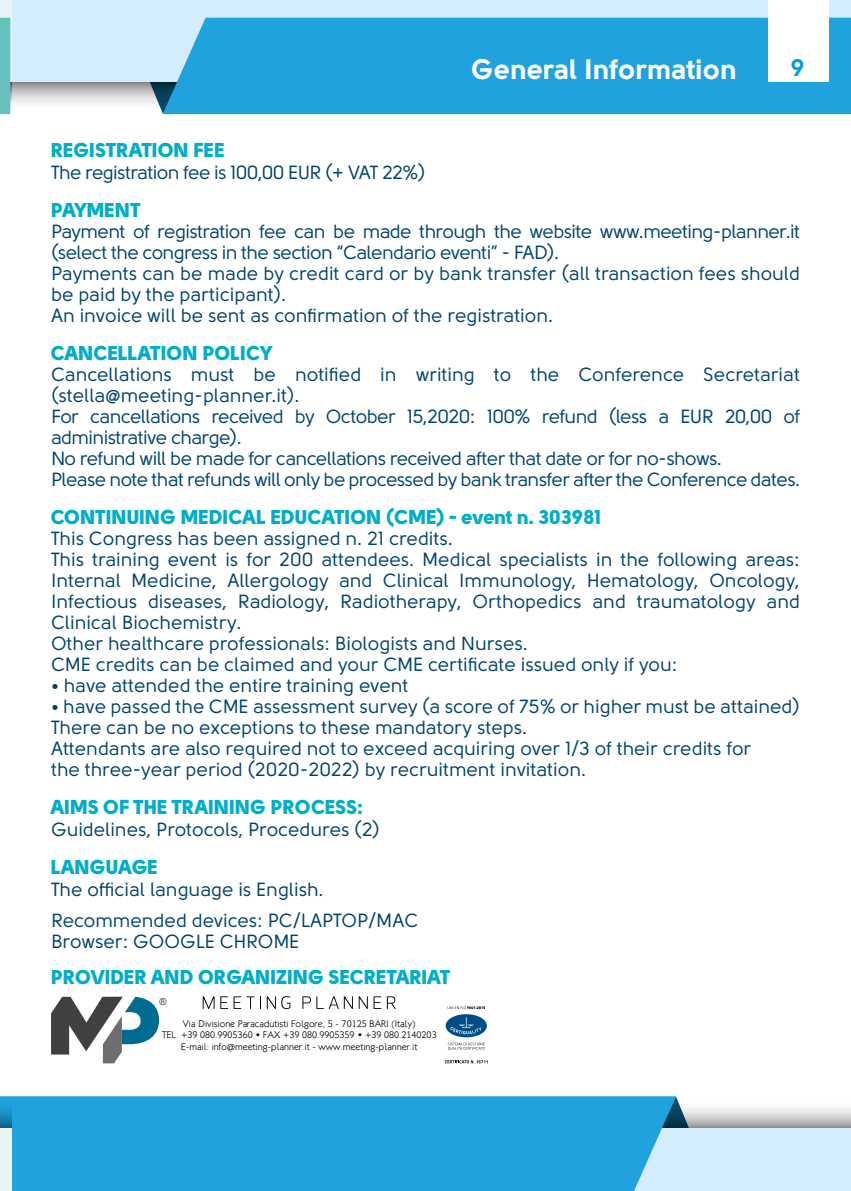
<style>
.page{position:relative;width:851px;height:1191px;background:#fff}
.page>*{position:absolute;margin:0;border:0;box-sizing:border-box;transform-origin:0 0}
.t1{font:28px "Solomon Sans Bold";color:#fff}
.t2{font:24px "Solomon Sans Bold";color:#009fe3}
.t3{font:20px "Solomon Sans Black";letter-spacing:-.01em;color:#00adca}
.t4{font:19px/21px "Solomon Sans Normal";color:#00436b}
.t5{font:19px/21px "Solomon Sans Normal";letter-spacing:-.03em;color:#00436b}
.t6{font:300 9.6px/11.6px "Klill";color:#000;text-align:center}
.t7{font:9.6px "Arial";color:#404042}
</style>
<div class="page">
<svg style="left:676px;top:1097px;width:174px;height:31px"></svg>
<div style="left:0;top:1128px;width:850px;height:63px;background:#d4edfc"></div>
<svg style="left:11px;top:82px;width:152px;height:32px"></svg>
<div style="left:0;top:0;width:850px;height:82px;background:#d4edfc"></div>
<div style="left:163px;top:18px;width:687px;height:96px;background:#1fa2dd"></div>
<div style="left:11px;top:1096px;width:665px;height:95px;background:#1fa2dd"></div>
<div style="left:767px;top:0;width:61px;height:82px;background:#fff"></div>
<svg style="left:0;top:1096px;width:11px;height:32px"></svg>
<svg style="left:10px;top:82px;width:1px;height:32px"></svg>
<div style="left:0;top:1128px;width:11px;height:63px;background:#e7f4f4"></div>
<div style="left:0;top:0;width:11px;height:82px;background:#e7f4f4"></div>
<svg style="left:0;top:18px;width:10px;height:96px"></svg>
<svg style="left:203px;top:996px;width:11px;height:13px"></svg>
<svg style="left:220px;top:996px;width:34px;height:13px"></svg>
<svg style="left:260px;top:996px;width:1px;height:13px"></svg>
<svg style="left:267px;top:996px;width:23px;height:13px"></svg>
<svg style="left:302px;top:996px;width:79px;height:13px"></svg>
<svg style="left:387px;top:996px;width:9px;height:13px"></svg>
<svg style="left:444px;top:1060px;width:43px;height:3px"></svg>
<svg style="left:51px;top:996px;width:108px;height:67px"></svg>
<svg style="left:445px;top:1006px;width:42px;height:43px"></svg>
<h1 class="t1" style="left:471px;top:53px;width:267px">General Information</h1>
<p class="t2" style="left:790px;top:53px;width:16px">9</p>
<p class="t3" style="left:51px;top:138px;width:175px">REGISTRATION FEE</p>
<p class="t5" style="left:51px;top:162px;width:376px">The registration fee is 100,00 EUR (+ VAT 22%)</p>
<p class="t3" style="left:51px;top:198px;width:91px">PAYMENT</p>
<p class="t4" style="left:51px;top:221px;width:750px">Payment of registration fee can be made through the website www.meeting-planner.it (select the congress in the section “Calendario eventi” - FAD).<br>Payments can be made by credit card or by bank transfer (all transaction fees should be paid by the participant).<br>An invoice will be sent as confirmation of the registration.</p>
<p class="t3" style="left:51px;top:341px;width:223px">CANCELLATION POLICY</p>
<p class="t5" style="left:51px;top:364px;width:750px">Cancellations must be notified in writing to the Conference Secretariat (stella@meeting-planner.it).<br>For cancellations received by October 15,2020: 100% refund (less a EUR 20,00 of administrative charge).<br>No refund will be made for cancellations received after that date or for no-shows.<br>Please note that refunds will only be processed by bank transfer after the Conference dates.</p>
<p class="t3" style="left:51px;top:505px;width:551px">CONTINUING MEDICAL EDUCATION (CME) - event n. 303981</p>
<p class="t4" style="left:51px;top:528px;width:750px">This Congress has been assigned n. 21 credits.<br>This training event is for 200 attendees. Medical specialists in the following areas:<br>Internal Medicine, Allergology and Clinical Immunology, Hematology, Oncology, Infectious diseases, Radiology, Radiotherapy, Orthopedics and traumatology and Clinical Biochemistry.<br>Other healthcare professionals: Biologists and Nurses.<br>CME credits can be claimed and your CME certificate issued only if you:</p>
<p class="t4" style="left:51px;top:675px;width:359px">• have attended the entire training event</p>
<p class="t4" style="left:51px;top:696px;width:750px">• have passed the CME assessment survey (a score of 75% or higher must be attained)<br>There can be no exceptions to these mandatory steps.<br>Attendants are also required not to exceed acquiring over 1/3 of their credits for<br>the three-year period (2020-2022) by recruitment invitation.</p>
<p class="t3" style="left:51px;top:795px;width:314px">AIMS OF THE TRAINING PROCESS:</p>
<p class="t4" style="left:51px;top:819px;width:330px">Guidelines, Protocols, Procedures (2)</p>
<p class="t3" style="left:51px;top:855px;width:108px">LANGUAGE</p>
<p class="t4" style="left:51px;top:874px;width:368px;line-height:31px">The official language is English.<br>Recommended devices: PC/LAPTOP/MAC</p>
<p class="t4" style="left:51px;top:931px;width:250px">Browser: GOOGLE CHROME</p>
<p class="t3" style="left:51px;top:965px;width:401px">PROVIDER AND ORGANIZING SECRETARIAT</p>
<p class="t7" style="left:160px;top:995px;width:9px">®</p>
<p class="t6" style="left:162px;top:1017px;width:276px">Via Divisione Paracadutisti Folgore, 5 - 70125 BARI (Italy)<br>TEL. +39 080.9905360 • FAX +39 080.9905359 • +39 080.2140203<br>E-mail: info@meeting-planner.it - www.meeting-planner.it</p>
</div>
